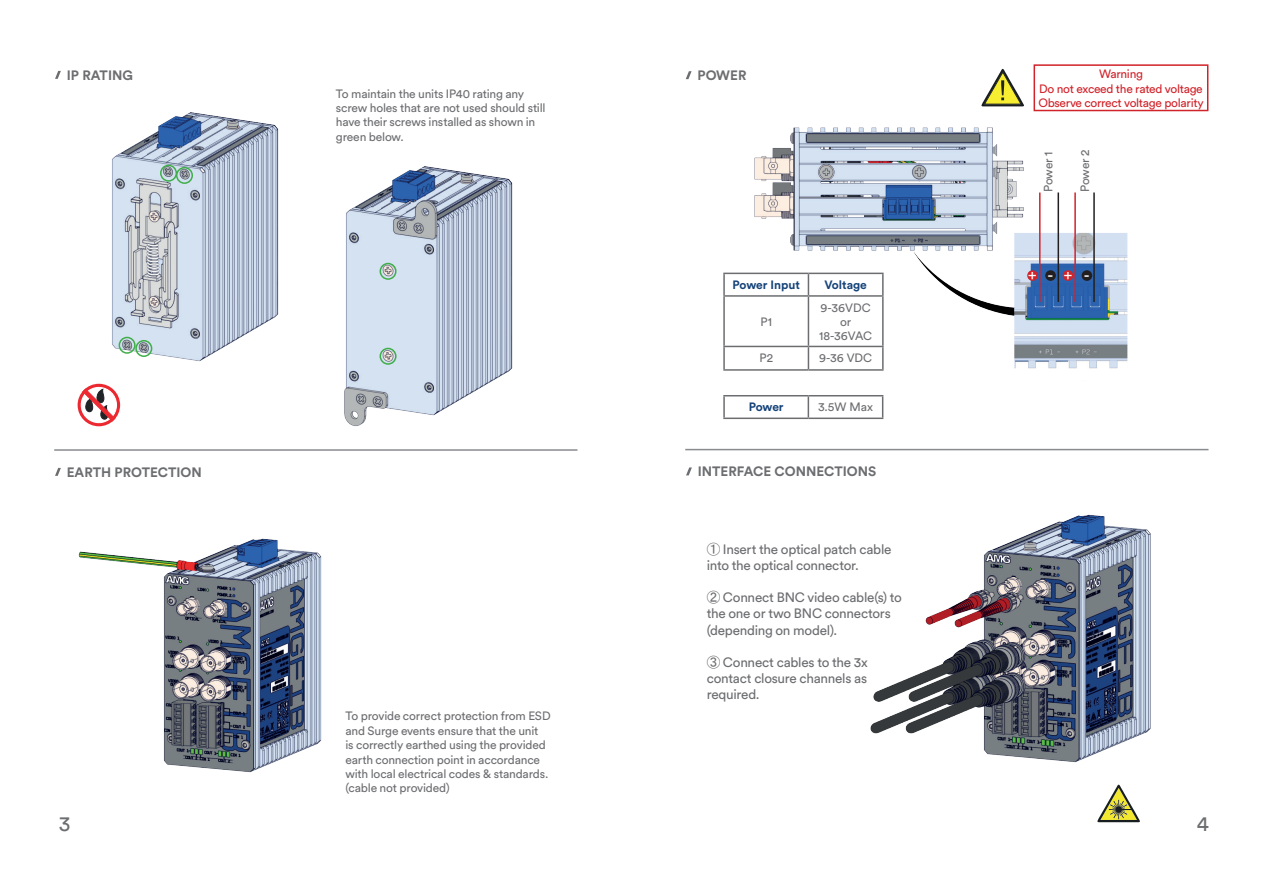
<style>
.page{position:relative;width:1263px;height:893px;background:#fff}
.page>*{position:absolute;margin:0;border:0;box-sizing:border-box;transform-origin:0 0}
.Paragraph_Basic{font:21px "Circular Std";color:#6c6d70}
.t1{font:15.75px "Arial";color:#fff}
.Paragraph_Basic-2{font:13.5px/16.2px "Circular Std";letter-spacing:-.02em;color:#6c6d70}
.t2{font:700 13.5px "Circular Std";color:#6c6d70}
.Paragraph_Basic-3{font:12px/14.4px "Circular Std";letter-spacing:-.015em;color:#6c6d70}
.Paragraph_Basic-4{font:12px/14.4px "Circular Std";letter-spacing:-.025em;color:#d1232a}
.t3{font:700 12px "Circular Std";color:#154379}
.s1{font-family:"MS Gothic"}
</style>
<div class="page">
<img style="left:344px;top:169px;width:234px;height:282px">
<img style="left:58px;top:70px;width:385px;height:346px">
<div style="left:1033px;top:64px;width:175px;height:47px;border:2px solid #d1232a"></div>
<img style="left:78px;top:538px;width:244px;height:235px">
<svg style="left:55px;top:71px;width:6px;height:8px"></svg>
<hr style="left:54px;top:449px;width:523px;height:2px;background:#888b90">
<svg style="left:55px;top:468px;width:6px;height:8px"></svg>
<svg style="left:686px;top:71px;width:6px;height:8px"></svg>
<svg style="left:78px;top:384px;width:42px;height:42px"></svg>
<div style="left:81px;top:387px;width:36px;height:36px;border:1px solid #fff;border-radius:50%"></div>
<svg style="left:83px;top:389px;width:32px;height:32px"></svg>
<div style="left:380px;top:263px;width:17px;height:17px;border:2px solid #40ae49;border-radius:50%"></div>
<div style="left:380px;top:348px;width:17px;height:17px;border:2px solid #40ae49;border-radius:50%"></div>
<div style="left:135px;top:340px;width:17px;height:17px;border:2px solid #40ae49;border-radius:50%"></div>
<div style="left:119px;top:337px;width:17px;height:17px;border:2px solid #40ae49;border-radius:50%"></div>
<div style="left:176px;top:167px;width:17px;height:17px;border:2px solid #40ae49;border-radius:50%"></div>
<div style="left:160px;top:165px;width:17px;height:17px;border:2px solid #40ae49;border-radius:50%"></div>
<img style="left:725px;top:82px;width:448px;height:317px">
<svg style="left:981px;top:69px;width:43px;height:37px"></svg>
<hr style="left:723px;top:273px;width:85px;height:1px;background:#6c6d70">
<hr style="left:723px;top:274px;width:2px;height:21px;background:#6c6d70">
<hr style="left:808px;top:273px;width:76px;height:1px;background:#6c6d70">
<svg style="left:808px;top:274px;width:1px;height:21px"></svg>
<hr style="left:882px;top:274px;width:2px;height:21px;background:#6c6d70">
<hr style="left:723px;top:295px;width:85px;height:2px;background:#6c6d70">
<hr style="left:723px;top:297px;width:2px;height:49px;background:#6c6d70">
<hr style="left:808px;top:295px;width:76px;height:2px;background:#6c6d70">
<hr style="left:808px;top:297px;width:1px;height:49px;background:#6c6d70">
<hr style="left:882px;top:297px;width:2px;height:49px;background:#6c6d70">
<hr style="left:723px;top:346px;width:85px;height:1px;background:#6c6d70">
<hr style="left:723px;top:347px;width:2px;height:22px;background:#6c6d70">
<hr style="left:808px;top:346px;width:76px;height:1px;background:#6c6d70">
<svg style="left:808px;top:347px;width:1px;height:22px"></svg>
<hr style="left:882px;top:347px;width:2px;height:22px;background:#6c6d70">
<hr style="left:723px;top:369px;width:85px;height:2px;background:#6c6d70">
<hr style="left:808px;top:369px;width:76px;height:2px;background:#6c6d70">
<hr style="left:723px;top:395px;width:85px;height:1px;background:#6c6d70">
<hr style="left:723px;top:396px;width:2px;height:22px;background:#6c6d70">
<hr style="left:808px;top:395px;width:75px;height:1px;background:#6c6d70">
<svg style="left:808px;top:396px;width:1px;height:22px"></svg>
<svg style="left:882px;top:396px;width:1px;height:22px"></svg>
<hr style="left:723px;top:418px;width:85px;height:1px;background:#6c6d70">
<hr style="left:808px;top:418px;width:75px;height:1px;background:#6c6d70">
<div style="left:1027px;top:270px;width:11px;height:11px;background:#d1232a;border-radius:50%"></div>
<div style="left:1045px;top:270px;width:11px;height:11px;background:#231f20;border-radius:50%"></div>
<hr style="left:1039px;top:192px;width:1px;height:110px;background:#d1232a">
<hr style="left:1057px;top:192px;width:2px;height:110px;background:#231f20">
<hr style="left:1074px;top:192px;width:2px;height:110px;background:#d1232a">
<hr style="left:1093px;top:192px;width:2px;height:110px;background:#231f20">
<div style="left:1063px;top:270px;width:10px;height:11px;background:#d1232a;border-radius:50%"></div>
<div style="left:1081px;top:270px;width:11px;height:11px;background:#231f20;border-radius:50%"></div>
<hr style="left:685px;top:449px;width:523px;height:1px;background:#888b90">
<svg style="left:686px;top:467px;width:6px;height:8px"></svg>
<img style="left:809px;top:448px;width:400px;height:337px">
<svg style="left:1097px;top:785px;width:43px;height:37px"></svg>
<p class="t2" style="left:67px;top:66px;width:68px">IP RATING</p>
<p class="t2" style="left:67px;top:463px;width:137px">EARTH PROTECTION</p>
<p class="Paragraph_Basic-3" style="left:336px;top:86px;width:211px">To maintain the units IP40 rating any screw holes that are not used should still have their screws installed as shown in green below.</p>
<p class="Paragraph_Basic-3" style="left:345px;top:709px;width:207px">To provide correct protection from ESD and Surge events ensure that the unit<br>is correctly earthed using the provided earth connection point in accordance with local electrical codes &amp; standards.</p>
<p class="Paragraph_Basic-3" style="left:345px;top:781px;width:106px">(cable not provided)</p>
<p class="t2" style="left:697px;top:67px;width:50px">POWER</p>
<p class="t3" style="left:733px;top:277px;width:69px">Power Input</p>
<p class="t3" style="left:824px;top:277px;width:44px">Voltage</p>
<p class="Paragraph_Basic-3" style="left:760px;top:314px;width:13px">P1</p>
<p class="Paragraph_Basic-3" style="left:820px;top:300px;width:52px">9-36VDC</p>
<p class="Paragraph_Basic-3" style="left:840px;top:314px;width:13px">or</p>
<p class="Paragraph_Basic-3" style="left:819px;top:329px;width:54px">18-36VAC</p>
<p class="Paragraph_Basic-3" style="left:759px;top:351px;width:15px">P2</p>
<p class="Paragraph_Basic-3" style="left:819px;top:351px;width:55px">9-36 VDC</p>
<p class="t3" style="left:749px;top:399px;width:36px">Power</p>
<p class="Paragraph_Basic-3" style="left:818px;top:400px;width:56px">3.5W Max</p>
<p class="t2" style="left:698px;top:463px;width:180px">INTERFACE CONNECTIONS</p>
<p class="Paragraph_Basic-2" style="left:707px;top:541px;width:186px"><span class="s1">①</span> Insert the optical patch cable into the optical connector.</p>
<p class="Paragraph_Basic-2" style="left:707px;top:589px;width:197px"><span class="s1">②</span> Connect BNC video cable(s) to the one or two BNC connectors (depending on model).</p>
<p class="Paragraph_Basic-2" style="left:707px;top:654px;width:162px;text-align:justify"><span class="s1">③</span> Connect cables to the 3x contact closure channels as required.</p>
<p class="Paragraph_Basic-4" style="left:1099px;top:67px;width:46px">Warning</p>
<p class="Paragraph_Basic-4" style="left:1038px;top:81px;width:167px">Do not exceed the rated voltage<br>Observe correct voltage polarity</p>
<p class="Paragraph_Basic-3" style="left:1041px;top:192px;width:42px;rotate:-90deg">Power 1</p>
<p class="Paragraph_Basic-3" style="left:1078px;top:192px;width:44px;rotate:-90deg">Power 2</p>
<h2 class="t1" style="left:1028px;top:264px;width:27px">+ -</h2>
<h2 class="t1" style="left:1063px;top:264px;width:28px">+ -</h2>
<p class="Paragraph_Basic" style="left:59px;top:811px;width:13px">3</p>
<p class="Paragraph_Basic" style="left:1197px;top:811px;width:14px">4</p>
</div>
